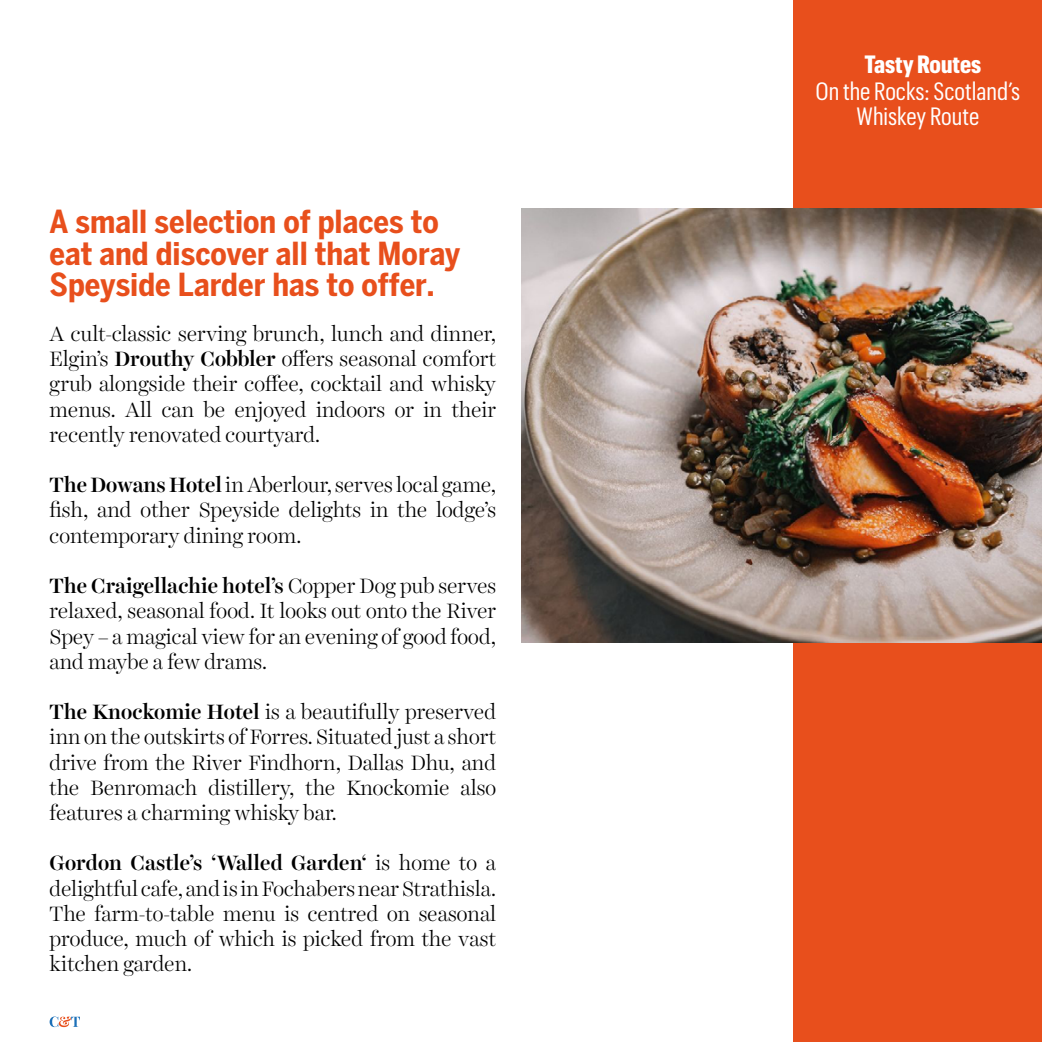
<style>
.page{position:relative;width:1042px;height:1042px;background:#fff}
.page>*{position:absolute;margin:0;border:0;box-sizing:border-box;transform-origin:0 0}
.t1{font:700 condensed 31.5px/31.5px "Benton Sans";color:#e84f1c}
.t2{font:24.5px/24.5px "Graphik Cond";color:#fff;text-align:center}
.t3{font:700 24.5px "Graphik Cond";color:#fff}
.t4{font:300 21px/25.2px "Harriet Display";color:#000;text-align:justify}
.s1{font-weight:500}
</style>
<div class="page">
<svg style="left:50px;top:1016px;width:30px;height:11px"></svg>
<div style="left:794px;top:0;width:248px;height:1042px;background:#e84f1c"></div>
<img style="left:521px;top:209px;width:521px;height:433px">
<h1 class="t1" style="left:50px;top:206px;width:412px">A small selection of places to eat and discover all that Moray<br>Speyside Larder has to offer.</h1>
<p class="t4" style="left:50px;top:321px;width:448px">A cult-classic serving brunch, lunch and dinner, Elgin’s <span class="s1">Drouthy Cobbler</span> offers seasonal comfort grub alongside their coffee, cocktail and whisky menus. All can be enjoyed indoors or in their recently renovated courtyard.</p>
<p class="t4" style="left:50px;top:472px;width:448px"><span class="s1">The Dowans Hotel</span> in Aberlour, serves local game, fish, and other Speyside delights in the lodge’s contemporary dining room.</p>
<p class="t4" style="left:50px;top:573px;width:448px"><span class="s1">The Craigellachie hotel’s</span> Copper Dog pub serves relaxed, seasonal food. It looks out onto the River Spey – a magical view for an evening of good food, and maybe a few drams.</p>
<p class="t4" style="left:50px;top:699px;width:448px"><span class="s1">The Knockomie Hotel</span> is a beautifully preserved inn on the outskirts of Forres. Situated just a short drive from the River Findhorn, Dallas Dhu, and the Benromach distillery, the Knockomie also features a charming whisky bar.</p>
<p class="t4" style="left:50px;top:850px;width:448px"><span class="s1">Gordon Castle’s ‘Walled Garden‘</span> is home to a delightful cafe, and is in Fochabers near Strathisla.<br>The farm-to-table menu is centred on seasonal produce, much of which is picked from the vast kitchen garden.</p>
<p class="t3" style="left:864px;top:47px;width:119px">Tasty Routes</p>
<p class="t2" style="left:815px;top:78px;width:206px">On the Rocks: Scotland’s<br>Whiskey Route</p>
</div>
